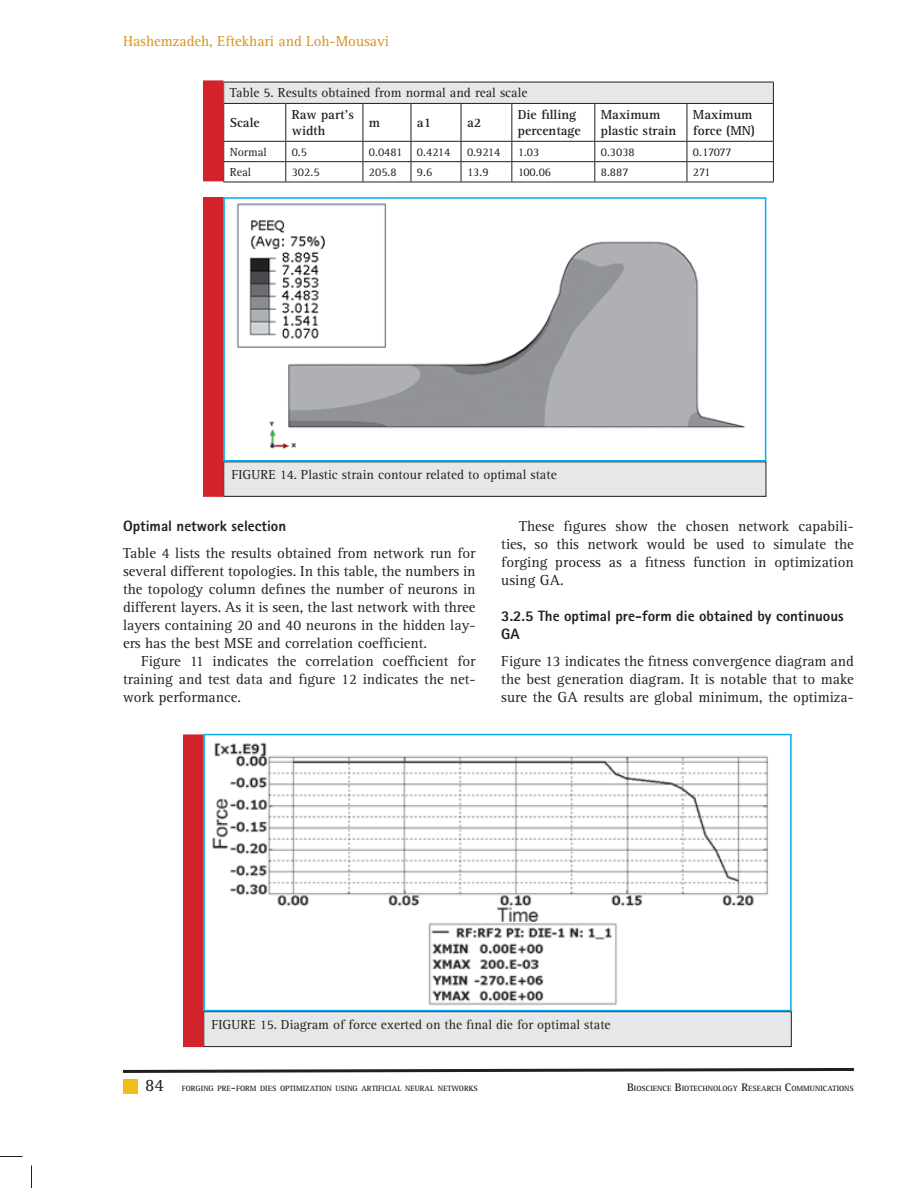
<style>
.page{position:relative;width:918px;height:1188px;background:#fff}
.page>*{position:absolute;margin:0;border:0;box-sizing:border-box;transform-origin:0 0}
.t1{font:18px "Rotis Serif Std";color:#231f20}
.t2{font:15px/18px "Rotis Serif Std";color:#231f20;text-align:justify}
.t3{font:800 15px/18px "Rotis Sans Serif Std";color:#231f20}
.t4{font:15px "Rotis Serif Std";color:#d6931d}
.t5{font:13.5px "Rotis Serif Std";color:#231f20}
.t6{font:700 13.5px/16.5px "Rotis Serif Std";color:#231f20}
.t7{font:12px "Rotis Serif Std";color:#231f20}
.t8{font:700 7.8px "Rotis Serif Std";color:#231f20}
.s1{font-size:11.25px}
</style>
<div class="page">
<div style="left:123px;top:1079px;width:15px;height:15px;background:#f0bd1b"></div>
<svg style="left:123px;top:1067px;width:731px;height:6px"></svg>
<div style="left:224px;top:82px;width:549px;height:21px;background:#e6e7e8"></div>
<hr style="left:773px;top:104px;width:1px;height:37px;background:#231f20">
<hr style="left:687px;top:104px;width:1px;height:37px;background:#231f20">
<hr style="left:594px;top:104px;width:1px;height:37px;background:#231f20">
<hr style="left:511px;top:104px;width:1px;height:37px;background:#231f20">
<hr style="left:461px;top:104px;width:1px;height:37px;background:#231f20">
<hr style="left:411px;top:104px;width:1px;height:37px;background:#231f20">
<hr style="left:363px;top:104px;width:1px;height:37px;background:#231f20">
<hr style="left:285px;top:104px;width:1px;height:37px;background:#231f20">
<hr style="left:223px;top:104px;width:1px;height:37px;background:#231f20">
<hr style="left:687px;top:141px;width:87px;height:1px;background:#231f20">
<hr style="left:595px;top:141px;width:92px;height:1px;background:#231f20">
<hr style="left:512px;top:141px;width:83px;height:1px;background:#231f20">
<hr style="left:461px;top:141px;width:51px;height:1px;background:#231f20">
<hr style="left:411px;top:141px;width:50px;height:1px;background:#231f20">
<hr style="left:363px;top:141px;width:48px;height:1px;background:#231f20">
<hr style="left:286px;top:141px;width:77px;height:1px;background:#231f20">
<hr style="left:223px;top:141px;width:63px;height:1px;background:#231f20">
<hr style="left:687px;top:161px;width:87px;height:1px;background:#231f20">
<svg style="left:773px;top:142px;width:1px;height:40px"></svg>
<hr style="left:595px;top:161px;width:92px;height:1px;background:#231f20">
<svg style="left:687px;top:142px;width:1px;height:40px"></svg>
<hr style="left:512px;top:161px;width:83px;height:1px;background:#231f20">
<svg style="left:594px;top:142px;width:1px;height:40px"></svg>
<hr style="left:461px;top:161px;width:51px;height:1px;background:#231f20">
<svg style="left:511px;top:142px;width:1px;height:40px"></svg>
<hr style="left:411px;top:161px;width:50px;height:1px;background:#231f20">
<svg style="left:461px;top:142px;width:1px;height:40px"></svg>
<hr style="left:363px;top:161px;width:48px;height:1px;background:#231f20">
<svg style="left:411px;top:142px;width:1px;height:40px"></svg>
<hr style="left:286px;top:161px;width:77px;height:1px;background:#231f20">
<svg style="left:363px;top:142px;width:1px;height:40px"></svg>
<hr style="left:223px;top:161px;width:63px;height:1px;background:#231f20">
<svg style="left:285px;top:142px;width:1px;height:40px"></svg>
<svg style="left:223px;top:142px;width:1px;height:40px"></svg>
<hr style="left:687px;top:182px;width:87px;height:1px;background:#231f20">
<hr style="left:595px;top:182px;width:92px;height:1px;background:#231f20">
<hr style="left:512px;top:182px;width:83px;height:1px;background:#231f20">
<hr style="left:461px;top:182px;width:51px;height:1px;background:#231f20">
<hr style="left:411px;top:182px;width:50px;height:1px;background:#231f20">
<hr style="left:363px;top:182px;width:48px;height:1px;background:#231f20">
<hr style="left:286px;top:182px;width:77px;height:1px;background:#231f20">
<hr style="left:223px;top:182px;width:63px;height:1px;background:#231f20">
<svg style="left:773px;top:83px;width:1px;height:20px"></svg>
<hr style="left:687px;top:82px;width:87px;height:1px;background:#231f20">
<hr style="left:595px;top:82px;width:92px;height:1px;background:#231f20">
<hr style="left:512px;top:82px;width:83px;height:1px;background:#231f20">
<hr style="left:461px;top:82px;width:51px;height:1px;background:#231f20">
<hr style="left:411px;top:82px;width:50px;height:1px;background:#231f20">
<hr style="left:363px;top:82px;width:48px;height:1px;background:#231f20">
<hr style="left:286px;top:82px;width:77px;height:1px;background:#231f20">
<hr style="left:223px;top:82px;width:63px;height:1px;background:#231f20">
<svg style="left:223px;top:82px;width:1px;height:21px"></svg>
<hr style="left:687px;top:103px;width:87px;height:1px;background:#231f20">
<hr style="left:595px;top:103px;width:92px;height:1px;background:#231f20">
<hr style="left:512px;top:103px;width:83px;height:1px;background:#231f20">
<hr style="left:461px;top:103px;width:51px;height:1px;background:#231f20">
<hr style="left:411px;top:103px;width:50px;height:1px;background:#231f20">
<hr style="left:363px;top:103px;width:48px;height:1px;background:#231f20">
<hr style="left:286px;top:103px;width:77px;height:1px;background:#231f20">
<hr style="left:223px;top:103px;width:63px;height:1px;background:#231f20">
<div style="left:203px;top:81px;width:20px;height:100px;background:#d2232a"></div>
<div style="left:204px;top:1012px;width:587px;height:35px;background:#e6e7e8"></div>
<div style="left:203px;top:1011px;width:589px;height:36px;border:1px solid #231f20"></div>
<img style="left:212px;top:742px;width:556px;height:263px">
<div style="left:203px;top:734px;width:589px;height:277px;border:2px solid #00aeef"></div>
<div style="left:184px;top:735px;width:19px;height:312px;background:#d2232a"></div>
<div style="left:183px;top:735px;width:20px;height:312px;border:1px solid #d2232a"></div>
<div style="left:224px;top:462px;width:542px;height:34px;background:#e6e7e8"></div>
<div style="left:223px;top:461px;width:543px;height:36px;border:1px solid #231f20"></div>
<img style="left:236px;top:203px;width:509px;height:246px">
<div style="left:223px;top:197px;width:543px;height:264px;border:2px solid #00aeef"></div>
<div style="left:203px;top:198px;width:20px;height:298px;background:#d2232a"></div>
<svg style="left:0;top:1156px;width:22px;height:1px"></svg>
<svg style="left:31px;top:1166px;width:1px;height:22px"></svg>
<p class="t4" style="left:123px;top:35px;width:268px">Hashemzadeh, Eftekhari and Loh-Mousavi</p>
<p class="t5" style="left:230px;top:87px;width:299px">Table 5. Results obtained from normal and real scale</p>
<p class="t6" style="left:518px;top:107px;width:65px">Die filling percentage</p>
<p class="t6" style="left:292px;top:107px;width:64px">Raw part’s width</p>
<p class="t6" style="left:601px;top:107px;width:77px">Maximum plastic strain</p>
<p class="t6" style="left:693px;top:107px;width:64px">Maximum force (MN)</p>
<p class="t6" style="left:230px;top:115px;width:32px">Scale</p>
<p class="t7" style="left:230px;top:147px;width:39px">Normal</p>
<p class="t7" style="left:292px;top:147px;width:17px">0.5</p>
<p class="t7" style="left:369px;top:147px;width:83px">0.0481 0.4214</p>
<p class="t7" style="left:467px;top:147px;width:35px">0.9214</p>
<p class="t7" style="left:518px;top:147px;width:23px">1.03</p>
<p class="t7" style="left:601px;top:147px;width:36px">0.3038</p>
<p class="t7" style="left:693px;top:147px;width:40px">0.17077</p>
<p class="t7" style="left:230px;top:167px;width:23px">Real</p>
<p class="t7" style="left:292px;top:167px;width:29px">302.5</p>
<p class="t7" style="left:369px;top:167px;width:29px">205.8</p>
<p class="t7" style="left:417px;top:167px;width:17px">9.6</p>
<p class="t7" style="left:467px;top:167px;width:23px">13.9</p>
<p class="t7" style="left:518px;top:167px;width:35px">100.06</p>
<p class="t7" style="left:601px;top:167px;width:29px">8.887</p>
<p class="t7" style="left:693px;top:167px;width:19px">271</p>
<p class="t6" style="left:369px;top:115px;width:13px">m</p>
<p class="t6" style="left:417px;top:115px;width:16px">a1</p>
<p class="t6" style="left:467px;top:115px;width:16px">a2</p>
<p class="t5" style="left:232px;top:469px;width:327px">FIGURE 14. Plastic strain contour related to optimal state</p>
<p class="t3" style="left:123px;top:519px;width:165px">Optimal network selection</p>
<p class="t2" style="left:123px;top:545px;width:354px">Table 4 lists the results obtained from network run for several different topologies. In this table, the numbers in the topology column defines the number of neurons in different layers. As it is seen, the last network with three layers containing 20 and 40 neurons in the hidden lay&shy;ers has the best MSE and correlation coefficient.</p>
<p class="t2" style="left:123px;top:653px;width:354px;text-indent:18px">Figure 11 indicates the correlation coefficient for training and test data and figure 12 indicates the net&shy;work performance.</p>
<p class="t2" style="left:501px;top:519px;width:354px;text-indent:18px">These figures show the chosen network capabili&shy;ties, so this network would be used to simulate the forging process as a fitness function in optimization using GA.</p>
<p class="t3" style="left:501px;top:609px;width:344px">3.2.5 The optimal pre-form die obtained by continuous<br>GA</p>
<p class="t2" style="left:501px;top:654px;width:354px">Figure 13 indicates the fitness convergence diagram and the best generation diagram. It is notable that to make sure the GA results are global minimum, the optimiza-</p>
<p class="t5" style="left:212px;top:1019px;width:400px">FIGURE 15. Diagram of force exerted on the final die for optimal state</p>
<p class="t1" style="left:145px;top:1078px;width:20px">84</p>
<p class="t8" style="left:182px;top:1085px;width:298px">FORGING PRE<span class="s1">-</span>FORM DIES OPTIMIZATION USING ARTIFICIAL NEURAL NETWORKS</p>
<p class="t8" style="left:627px;top:1085px;width:228px"><span class="s1">B</span>IOSCIENCE <span class="s1">B</span>IOTECHNOLOGY <span class="s1">R</span>ESEARCH <span class="s1">C</span>OMMUNICATIONS</p>
</div>
